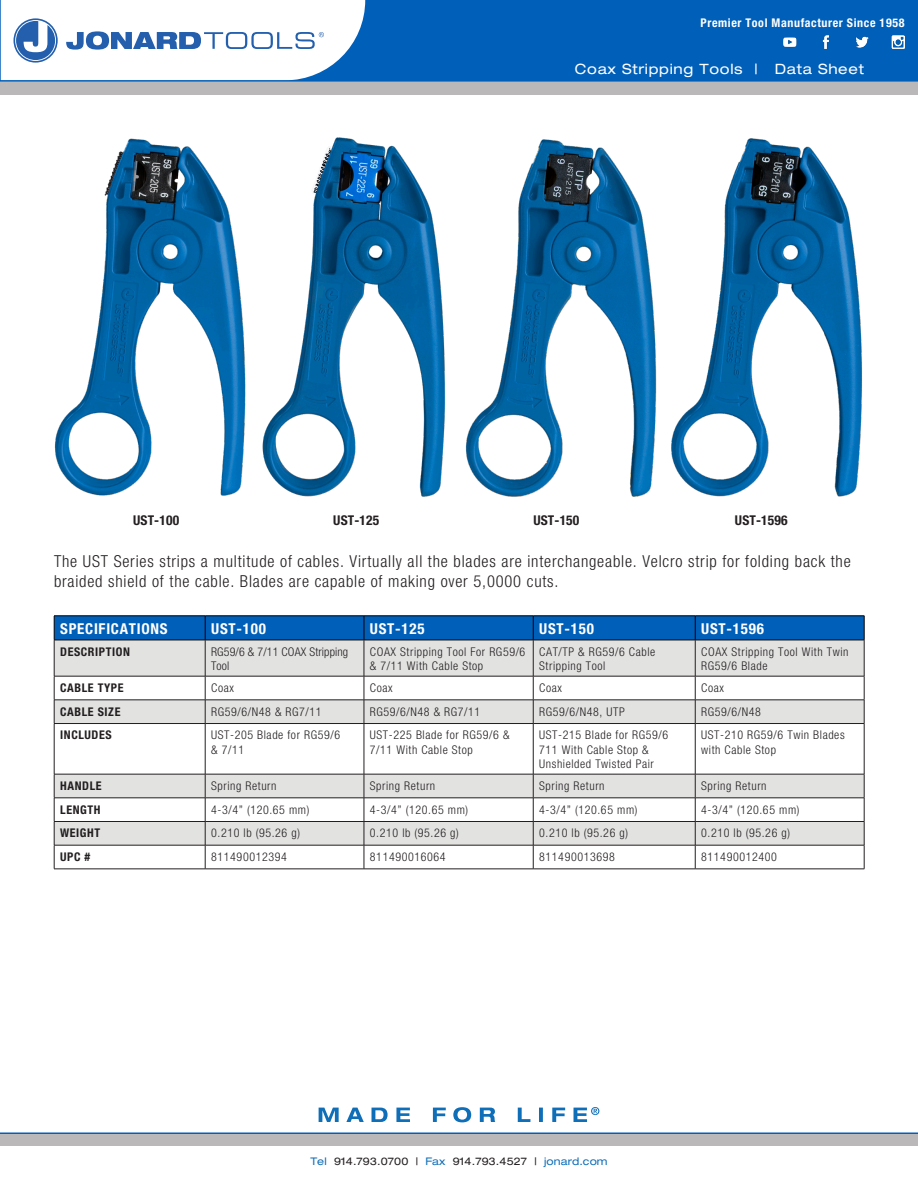
<style>
.page{position:relative;width:918px;height:1188px;background:#fff}
.page>*{position:absolute;margin:0;border:0;box-sizing:border-box;transform-origin:0 0}
.t1{font:300 condensed 16.5px/19.8px "Helvetica Neue";letter-spacing:.05em;color:#231f20}
.t2{font:700 condensed 15px "Helvetica Neue";letter-spacing:.05em;color:#fff}
.t3{font:expanded 14.25px "Helvetica Neue";letter-spacing:.05em;color:#fff}
.t4{font:700 condensed 13.5px "Helvetica Neue";letter-spacing:.01em;color:#231f20}
.t5{font:300 condensed 12px/14.4px "Helvetica Neue";letter-spacing:.05em;color:#231f20}
.t6{font:700 condensed 12px "Helvetica Neue";letter-spacing:.05em;color:#231f20}
.t7{font:700 condensed 12px "Helvetica Neue";letter-spacing:.05em;color:#fff}
.t8{font:300 condensed 12px/14.4px "Helvetica Neue";letter-spacing:.01em;color:#231f20}
.t9{font:expanded 10.5px "Helvetica Neue";letter-spacing:.01em;color:#231f20}
.s1{color:#0e6eb8}
</style>
<div class="page">
<div style="left:1px;top:0;width:917px;height:81px;background:#005fb9"></div>
<div style="left:0;top:82px;width:918px;height:12px;background:#bbb8b9"></div>
<div style="left:0;top:1134px;width:918px;height:12px;background:#bbb8b9"></div>
<svg style="left:319px;top:1107px;width:280px;height:15px"></svg>
<hr style="left:0;top:1132px;width:918px;height:2px;background:#005fb9">
<svg style="left:1px;top:0;width:364px;height:80px;background:#dde7f3"></svg>
<hr style="left:0;top:80px;width:918px;height:2px;background:#005fb9">
<img style="left:783px;top:35px;width:122px;height:14px">
<svg style="left:55px;top:641px;width:809px;height:204px;fill:#e2e2e1"></svg>
<svg style="left:54px;top:616px;width:811px;height:24px;background:#005bb1"></svg>
<hr style="left:54px;top:640px;width:151px;height:1px;background:#000">
<hr style="left:205px;top:640px;width:159px;height:1px;background:#000">
<hr style="left:364px;top:640px;width:169px;height:1px;background:#000">
<hr style="left:533px;top:640px;width:162px;height:1px;background:#000">
<hr style="left:695px;top:640px;width:169px;height:1px;background:#000">
<hr style="left:54px;top:640px;width:1px;height:36px;background:#231f20">
<hr style="left:205px;top:640px;width:1px;height:36px;background:#231f20">
<hr style="left:364px;top:640px;width:1px;height:36px;background:#231f20">
<hr style="left:533px;top:640px;width:1px;height:36px;background:#231f20">
<hr style="left:695px;top:640px;width:1px;height:36px;background:#231f20">
<hr style="left:864px;top:640px;width:1px;height:36px;background:#231f20">
<hr style="left:54px;top:676px;width:151px;height:1px;background:#231f20">
<hr style="left:205px;top:676px;width:159px;height:1px;background:#231f20">
<hr style="left:364px;top:676px;width:169px;height:1px;background:#231f20">
<hr style="left:533px;top:676px;width:162px;height:1px;background:#231f20">
<hr style="left:695px;top:676px;width:169px;height:1px;background:#231f20">
<hr style="left:54px;top:700px;width:151px;height:1px;background:#231f20">
<svg style="left:54px;top:676px;width:1px;height:47px"></svg>
<hr style="left:205px;top:700px;width:159px;height:1px;background:#231f20">
<svg style="left:205px;top:676px;width:1px;height:47px"></svg>
<hr style="left:364px;top:700px;width:169px;height:1px;background:#231f20">
<svg style="left:364px;top:676px;width:1px;height:47px"></svg>
<hr style="left:533px;top:700px;width:162px;height:1px;background:#231f20">
<svg style="left:533px;top:676px;width:1px;height:47px"></svg>
<hr style="left:695px;top:700px;width:169px;height:1px;background:#231f20">
<svg style="left:695px;top:676px;width:1px;height:47px"></svg>
<svg style="left:864px;top:676px;width:1px;height:47px"></svg>
<hr style="left:54px;top:723px;width:151px;height:1px;background:#231f20">
<hr style="left:54px;top:724px;width:1px;height:50px;background:#231f20">
<hr style="left:205px;top:723px;width:159px;height:1px;background:#231f20">
<hr style="left:205px;top:724px;width:1px;height:50px;background:#231f20">
<hr style="left:364px;top:723px;width:169px;height:1px;background:#231f20">
<hr style="left:364px;top:724px;width:1px;height:50px;background:#231f20">
<hr style="left:533px;top:723px;width:162px;height:1px;background:#231f20">
<hr style="left:533px;top:724px;width:1px;height:50px;background:#231f20">
<hr style="left:695px;top:723px;width:169px;height:1px;background:#231f20">
<hr style="left:695px;top:724px;width:1px;height:50px;background:#231f20">
<hr style="left:864px;top:724px;width:1px;height:50px;background:#231f20">
<hr style="left:54px;top:774px;width:151px;height:1px;background:#231f20">
<hr style="left:205px;top:774px;width:159px;height:1px;background:#231f20">
<hr style="left:364px;top:774px;width:169px;height:1px;background:#231f20">
<hr style="left:533px;top:774px;width:162px;height:1px;background:#231f20">
<hr style="left:695px;top:774px;width:169px;height:1px;background:#231f20">
<hr style="left:54px;top:798px;width:151px;height:1px;background:#231f20">
<hr style="left:205px;top:798px;width:159px;height:1px;background:#231f20">
<hr style="left:364px;top:798px;width:169px;height:1px;background:#231f20">
<hr style="left:533px;top:798px;width:162px;height:1px;background:#231f20">
<hr style="left:695px;top:798px;width:169px;height:1px;background:#231f20">
<hr style="left:54px;top:821px;width:151px;height:1px;background:#231f20">
<hr style="left:205px;top:821px;width:159px;height:1px;background:#231f20">
<hr style="left:364px;top:821px;width:169px;height:1px;background:#231f20">
<hr style="left:533px;top:821px;width:162px;height:1px;background:#231f20">
<hr style="left:695px;top:821px;width:169px;height:1px;background:#231f20">
<hr style="left:54px;top:845px;width:151px;height:1px;background:#231f20">
<svg style="left:54px;top:774px;width:1px;height:95px"></svg>
<hr style="left:205px;top:845px;width:159px;height:1px;background:#231f20">
<svg style="left:205px;top:774px;width:1px;height:95px"></svg>
<hr style="left:364px;top:845px;width:169px;height:1px;background:#231f20">
<svg style="left:364px;top:774px;width:1px;height:95px"></svg>
<hr style="left:533px;top:845px;width:162px;height:1px;background:#231f20">
<svg style="left:533px;top:774px;width:1px;height:95px"></svg>
<hr style="left:695px;top:845px;width:169px;height:1px;background:#231f20">
<svg style="left:695px;top:774px;width:1px;height:95px"></svg>
<svg style="left:864px;top:774px;width:1px;height:95px"></svg>
<hr style="left:54px;top:869px;width:151px;height:1px;background:#231f20">
<hr style="left:205px;top:869px;width:159px;height:1px;background:#231f20">
<hr style="left:364px;top:869px;width:169px;height:1px;background:#231f20">
<hr style="left:533px;top:869px;width:162px;height:1px;background:#231f20">
<hr style="left:695px;top:869px;width:169px;height:1px;background:#231f20">
<img style="left:54px;top:138px;width:192px;height:358px">
<img style="left:262px;top:137px;width:395px;height:360px">
<img style="left:671px;top:138px;width:191px;height:359px">
<p class="t7" style="left:701px;top:15px;width:205px">Premier Tool Manufacturer Since 1958</p>
<p class="t3" style="left:575px;top:60px;width:291px">Coax Stripping Tools | Data Sheet</p>
<p class="t4" style="left:133px;top:512px;width:47px">UST-100</p>
<p class="t4" style="left:333px;top:512px;width:47px">UST-125</p>
<p class="t4" style="left:533px;top:512px;width:47px">UST-150</p>
<p class="t4" style="left:735px;top:512px;width:54px">UST-1596</p>
<p class="t1" style="left:54px;top:551px;width:798px">The UST Series strips a multitude of cables. Virtually all the blades are interchangeable. Velcro strip for folding back the braided shield of the cable. Blades are capable of making over 5,0000 cuts.</p>
<p class="t2" style="left:60px;top:620px;width:109px">SPECIFICATIONS</p>
<p class="t2" style="left:211px;top:620px;width:56px">UST-100</p>
<p class="t2" style="left:370px;top:620px;width:56px">UST-125</p>
<p class="t2" style="left:539px;top:620px;width:56px">UST-150</p>
<p class="t2" style="left:701px;top:620px;width:64px">UST-1596</p>
<p class="t6" style="left:60px;top:644px;width:71px">DESCRIPTION</p>
<p class="t8" style="left:211px;top:644px;width:139px">RG59/6 &amp; 7/11 COAX Stripping<br>Tool</p>
<p class="t5" style="left:370px;top:644px;width:157px">COAX Stripping Tool For RG59/6 &amp; 7/11 With Cable Stop</p>
<p class="t5" style="left:539px;top:644px;width:118px">CAT/TP &amp; RG59/6 Cable<br>Stripping Tool</p>
<p class="t5" style="left:701px;top:644px;width:149px">COAX Stripping Tool With Twin<br>RG59/6 Blade</p>
<p class="t6" style="left:60px;top:680px;width:65px">CABLE TYPE</p>
<p class="t5" style="left:211px;top:680px;width:24px">Coax</p>
<p class="t5" style="left:370px;top:680px;width:24px">Coax</p>
<p class="t5" style="left:539px;top:680px;width:24px">Coax</p>
<p class="t5" style="left:701px;top:680px;width:24px">Coax</p>
<p class="t6" style="left:60px;top:704px;width:62px">CABLE SIZE</p>
<p class="t5" style="left:211px;top:704px;width:112px">RG59/6/N48 &amp; RG7/11</p>
<p class="t5" style="left:370px;top:704px;width:112px">RG59/6/N48 &amp; RG7/11</p>
<p class="t5" style="left:539px;top:704px;width:87px">RG59/6/N48, UTP</p>
<p class="t5" style="left:701px;top:704px;width:61px">RG59/6/N48</p>
<p class="t6" style="left:60px;top:728px;width:53px">INCLUDES</p>
<p class="t5" style="left:211px;top:728px;width:130px">UST-205 Blade for RG59/6 &amp; 7/11</p>
<p class="t5" style="left:370px;top:728px;width:141px">UST-225 Blade for RG59/6 &amp;<br>7/11 With Cable Stop</p>
<p class="t5" style="left:539px;top:728px;width:130px">UST-215 Blade for RG59/6<br>711 With Cable Stop &amp;</p>
<p class="t5" style="left:539px;top:757px;width:116px">Unshielded Twisted Pair</p>
<p class="t5" style="left:701px;top:728px;width:145px">UST-210 RG59/6 Twin Blades with Cable Stop</p>
<p class="t6" style="left:60px;top:778px;width:43px">HANDLE</p>
<p class="t5" style="left:211px;top:778px;width:67px">Spring Return</p>
<p class="t5" style="left:370px;top:778px;width:67px">Spring Return</p>
<p class="t5" style="left:539px;top:778px;width:67px">Spring Return</p>
<p class="t5" style="left:701px;top:778px;width:67px">Spring Return</p>
<p class="t6" style="left:60px;top:802px;width:42px">LENGTH</p>
<p class="t5" style="left:211px;top:802px;width:100px">4-3/4” (120.65 mm)</p>
<p class="t5" style="left:370px;top:802px;width:100px">4-3/4” (120.65 mm)</p>
<p class="t5" style="left:539px;top:802px;width:100px">4-3/4” (120.65 mm)</p>
<p class="t5" style="left:701px;top:802px;width:100px">4-3/4” (120.65 mm)</p>
<p class="t6" style="left:60px;top:826px;width:42px">WEIGHT</p>
<p class="t5" style="left:211px;top:826px;width:90px">0.210 lb (95.26 g)</p>
<p class="t5" style="left:370px;top:826px;width:90px">0.210 lb (95.26 g)</p>
<p class="t5" style="left:539px;top:826px;width:90px">0.210 lb (95.26 g)</p>
<p class="t5" style="left:701px;top:826px;width:90px">0.210 lb (95.26 g)</p>
<p class="t6" style="left:60px;top:849px;width:32px">UPC #</p>
<p class="t5" style="left:211px;top:849px;width:77px">811490012394</p>
<p class="t5" style="left:370px;top:849px;width:77px">811490016064</p>
<p class="t5" style="left:539px;top:849px;width:77px">811490013698</p>
<p class="t5" style="left:701px;top:849px;width:77px">811490012400</p>
<p class="t9" style="left:310px;top:1155px;width:299px"><span class="s1">Tel</span> 914.793.0700 | <span class="s1">Fax</span> 914.793.4527 | <span class="s1">jonard.com</span></p>
</div>
